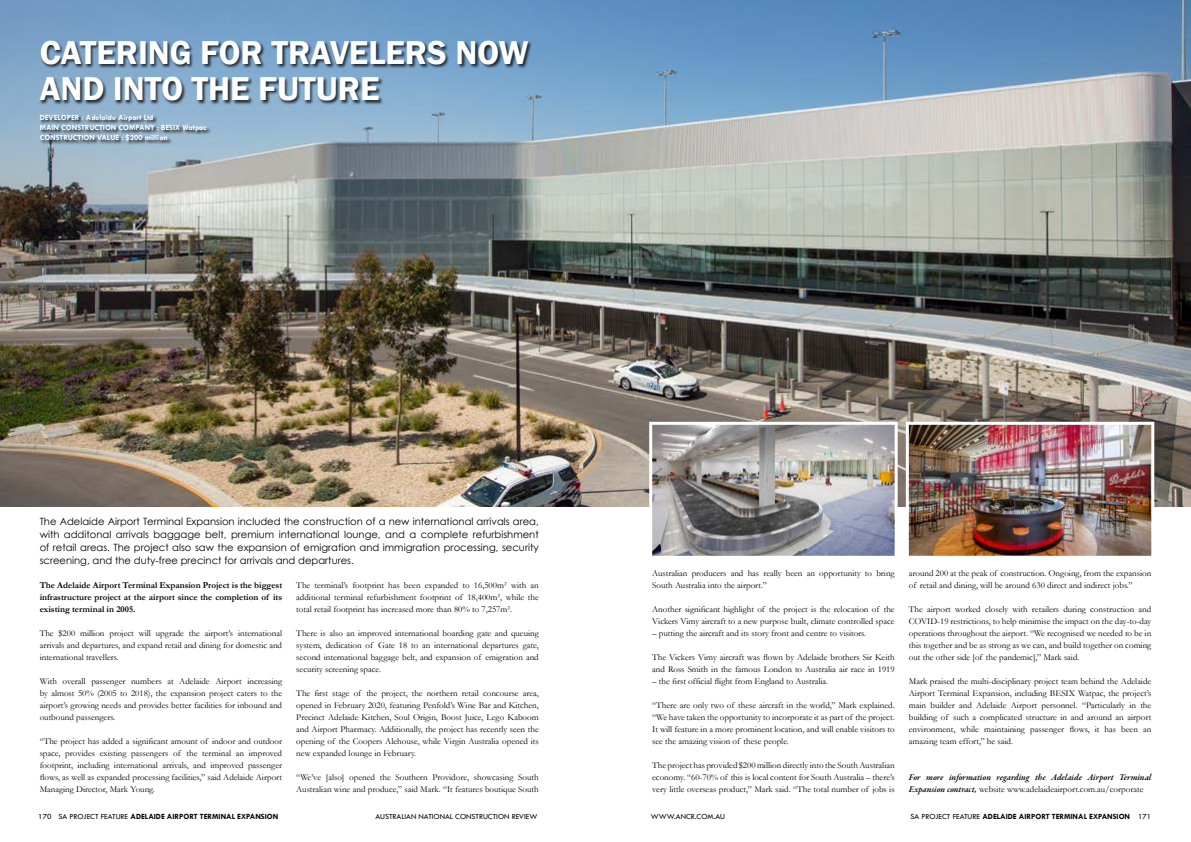
<style>
.page{position:relative;width:1191px;height:842px;background:#fff}
.page>*{position:absolute;margin:0;border:0;box-sizing:border-box;transform-origin:0 0}
.t1{font:600 34px/36px "Franklin Gothic";color:#fff}
.t2{font:10px/13px "Century Gothic";color:#000;text-align:justify}
.t3{font:9px/12px "Garamond";color:#000;text-align:justify}
.t4{font:700 9px/12px "Garamond";color:#000;text-align:justify}
.t5{font:italic 600 9px "Garamond Premr Pro";color:#000}
.t6{font:700 8px "Tw Cen";color:#000}
.t7{font:700 8px/10px "Tw Cen";color:#fff}
.t8{font:8px "Tw Cen";color:#000}
.s1{font-family:"Garamond Premr Pro";font-weight:600;font-style:italic}
.s2{font-weight:400}
</style>
<div class="page">
<img style="left:0;top:0;width:1191px;height:506px">
<div style="left:39px;top:115px;width:172px;height:30px;background:#000;opacity:.75"></div>
<div style="left:40px;top:41px;width:493px;height:63px;background:#000;opacity:.75"></div>
<img style="left:647px;top:420px;width:508px;height:136px">
<h1 class="t1" style="left:40px;top:35px;width:490px">CATERING FOR TRAVELERS NOW<br>AND INTO THE FUTURE</h1>
<p class="t7" style="left:40px;top:112px;width:168px">DEVELOPER : Adelaide Airport Ltd<br>MAIN CONSTRUCTION COMPANY : BESIX Watpac<br>CONSTRUCTION VALUE : $200 million</p>
<p class="t2" style="left:40px;top:515px;width:500px">The Adelaide Airport Terminal Expansion included the construction of a new international arrivals area, with additonal arrivals baggage belt, premium international lounge, and a complete refurbishment of retail areas. The project also saw the expansion of emigration and immigration processing, security screening, and the duty-free precinct for arrivals and departures.</p>
<p class="t4" style="left:40px;top:579px;width:244px">The Adelaide Airport Terminal Expansion Project is the biggest infrastructure project at the airport since the completion of its existing terminal in 2005.</p>
<p class="t3" style="left:40px;top:627px;width:244px">The $200 million project will upgrade the airport’s international arrivals and departures, and expand retail and dining for domestic and international travellers.</p>
<p class="t3" style="left:40px;top:675px;width:244px">With overall passenger numbers at Adelaide Airport increasing by almost 50% (2005 to 2018), the expansion project caters to the airport’s growing needs and provides better facilities for inbound and outbound passengers.</p>
<p class="t3" style="left:40px;top:735px;width:244px">“The project has added a significant amount of indoor and outdoor space, provides existing passengers of the terminal an improved footprint, including international arrivals, and improved passenger flows, as well as expanded processing facilities,” said Adelaide Airport Managing Director, Mark Young.</p>
<p class="t3" style="left:296px;top:579px;width:244px">The terminal’s footprint has been expanded to 16,500m² with an additional terminal refurbishment footprint of 18,400m², while the total retail footprint has increased more than 80% to 7,257m².</p>
<p class="t3" style="left:296px;top:627px;width:244px">There is also an improved international boarding gate and queuing system, dedication of Gate 18 to an international departures gate, second international baggage belt, and expansion of emigration and security screening space.</p>
<p class="t3" style="left:296px;top:687px;width:244px">The first stage of the project, the northern retail concourse area, opened in February 2020, featuring Penfold’s Wine Bar and Kitchen, Precinct Adelaide Kitchen, Soul Origin, Boost Juice, Lego Kaboom and Airport Pharmacy. Additionally, the project has recently seen the opening of the Coopers Alehouse, while Virgin Australia opened its new expanded lounge in February.</p>
<p class="t3" style="left:296px;top:771px;width:244px">“We’ve [also] opened the Southern Providore, showcasing South<br>Australian wine and produce,” said Mark. “It features boutique South</p>
<p class="t3" style="left:652px;top:567px;width:244px">Australian producers and has really been an opportunity to bring<br>South Australia into the airport.”</p>
<p class="t3" style="left:652px;top:603px;width:244px">Another significant highlight of the project is the relocation of the<br>Vickers Vimy aircraft to a new purpose built, climate controlled space</p>
<p class="t3" style="left:652px;top:627px;width:215px">– putting the aircraft and its story front and centre to visitors.</p>
<p class="t3" style="left:652px;top:651px;width:244px">The Vickers Vimy aircraft was flown by Adelaide brothers Sir Keith and Ross Smith in the famous London to Australia air race in 1919</p>
<p class="t3" style="left:652px;top:675px;width:177px">– the first official flight from England to Australia.</p>
<p class="t3" style="left:652px;top:699px;width:244px">“There are only two of these aircraft in the world,” Mark explained. “We have taken the opportunity to incorporate it as part of the project.<br>It will feature in a more prominent location, and will enable visitors to see the amazing vision of these people.</p>
<p class="t3" style="left:652px;top:759px;width:244px">The project has provided $200 million directly into the South Australian economy. “60-70% of this is local content for South Australia – there’s very little overseas product,” Mark said. “The total number of jobs is</p>
<p class="t3" style="left:909px;top:567px;width:244px">around 200 at the peak of construction. Ongoing, from the expansion of retail and dining, will be around 630 direct and indirect jobs.”</p>
<p class="t3" style="left:909px;top:603px;width:244px">The airport worked closely with retailers during construction and COVID-19 restrictions, to help minimise the impact on the day-to-day operations throughout the airport. “We recognised we needed to be in this together and be as strong as we can, and build together on coming out the other side [of the pandemic],” Mark said.</p>
<p class="t3" style="left:909px;top:675px;width:244px">Mark praised the multi-disciplinary project team behind the Adelaide Airport Terminal Expansion, including BESIX Watpac, the project’s main builder and Adelaide Airport personnel. “Particularly in the building of such a complicated structure in and around an airport environment, while maintaining passenger flows, it has been an amazing team effort,” he said.</p>
<p class="t5" style="left:909px;top:772px;width:244px">For more information regarding the Adelaide Airport Terminal</p>
<p class="t3" style="left:909px;top:783px;width:236px"><span class="s1">Expansion contract,</span> website www.adelaideairport.com.au/corporate</p>
<p class="t6" style="left:38px;top:811px;width:241px"><span class="s2">170 SA PROJECT FEATURE</span> ADELAIDE AIRPORT TERMINAL EXPANSION</p>
<p class="t8" style="left:375px;top:811px;width:163px">AUSTRALIAN NATIONAL CONSTRUCTION REVIEW</p>
<p class="t8" style="left:651px;top:811px;width:76px">WWW.ANCR.COM.AU</p>
<p class="t6" style="left:910px;top:811px;width:242px"><span class="s2">SA PROJECT FEATURE</span> ADELAIDE AIRPORT TERMINAL EXPANSION <span class="s2">171</span></p>
</div>
